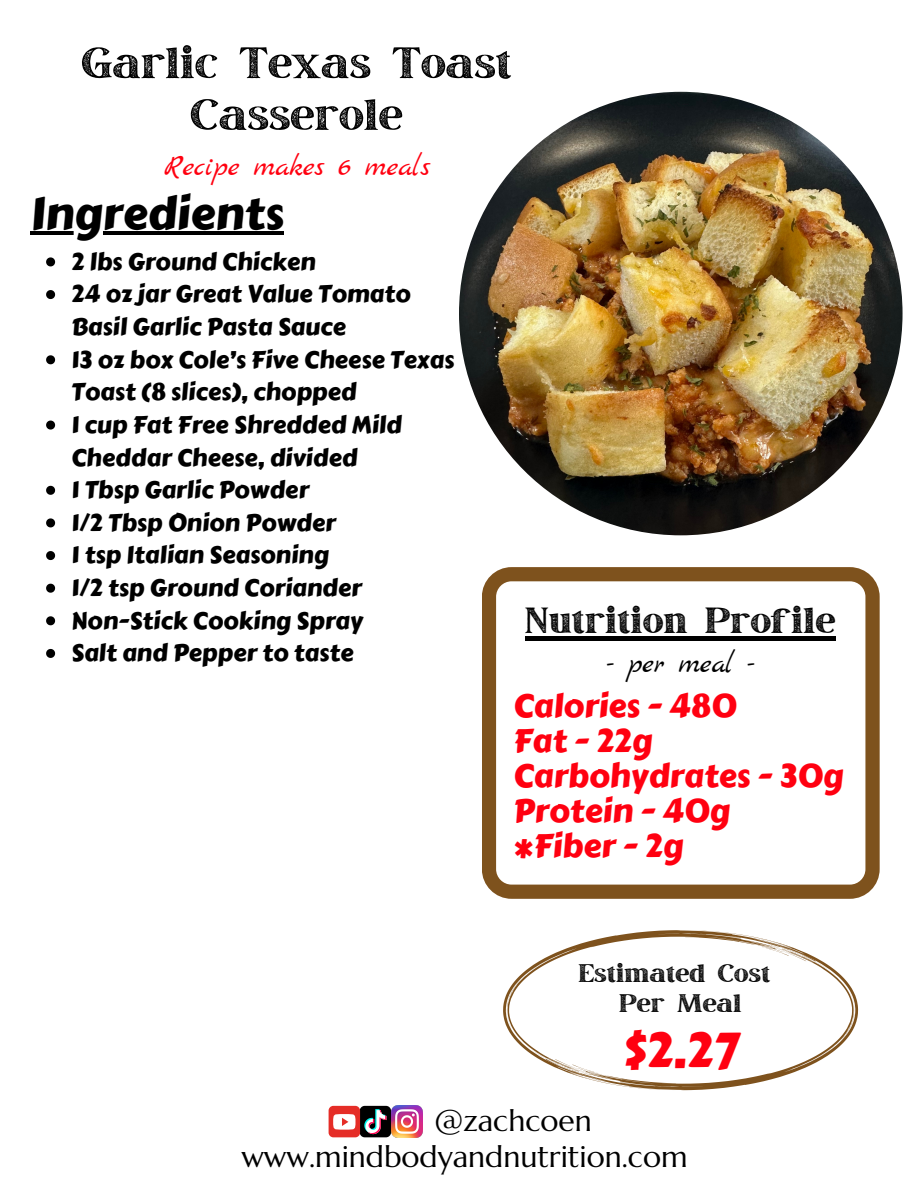
<style>
.page{position:relative;width:918px;height:1188px;background:#fff}
.page>*{position:absolute;margin:0;border:0;box-sizing:border-box;transform-origin:0 0}
.t1{font:52.5px "March Rough";color:#000}
.t2{font:48.45px "Carter One";color:#ff0010}
.t3{font:45px "Carter One";color:#000}
.t4{font:43.35px "March Rough";color:#000}
.t5{font:32.55px "Carter One";color:#ff0010}
.t6{font:30.3px "March Rough";color:#000}
.t7{font:30px "Marcellus";color:#000}
.t8{font:30px "Marck Script";color:#ff0010}
.t9{font:29.85px "Marck Script";color:#000}
.t10{font:24px/32.7px "Carter One";color:#000}
</style>
<div class="page">
<img style="left:459px;top:92px;width:444px;height:443px;border-radius:50%">
<svg style="left:503px;top:958px;width:42px;height:97px"></svg>
<svg style="left:507px;top:959px;width:38px;height:69px"></svg>
<svg style="left:545px;top:930px;width:313px;height:160px"></svg>
<svg style="left:532px;top:1050px;width:115px;height:38px"></svg>
<svg style="left:811px;top:992px;width:44px;height:70px"></svg>
<svg style="left:714px;top:933px;width:115px;height:37px"></svg>
<svg style="left:482px;top:567px;width:398px;height:332px"></svg>
<img style="left:391px;top:1106px;width:32px;height:31px">
<div style="left:329px;top:1106px;width:31px;height:31px;background:#e52d27;border-radius:5px"></div>
<svg style="left:333px;top:1106px;width:58px;height:31px"></svg>
<hr style="left:30px;top:232px;width:254px;height:3px;background:#000">
<svg style="left:46px;top:257px;width:9px;height:9px"></svg>
<svg style="left:46px;top:290px;width:9px;height:9px"></svg>
<svg style="left:46px;top:355px;width:9px;height:9px"></svg>
<svg style="left:46px;top:421px;width:9px;height:9px"></svg>
<svg style="left:46px;top:486px;width:9px;height:9px"></svg>
<svg style="left:46px;top:518px;width:9px;height:9px"></svg>
<svg style="left:46px;top:551px;width:9px;height:9px"></svg>
<svg style="left:46px;top:584px;width:9px;height:9px"></svg>
<svg style="left:46px;top:616px;width:9px;height:9px"></svg>
<svg style="left:46px;top:649px;width:9px;height:9px"></svg>
<hr style="left:525px;top:636px;width:311px;height:4px;background:#000">
<p class="t1" style="left:82px;top:39px;width:432px">Garlic Texas Toast</p>
<p class="t1" style="left:191px;top:91px;width:214px">Casserole</p>
<p class="t8" style="left:164px;top:149px;width:268px">Recipe makes 6 meals</p>
<p class="t3" style="left:30px;top:180px;width:255px">Ingredients</p>
<p class="t10" style="left:71px;top:245px;width:246px">2 lbs Ground Chicken</p>
<p class="t10" style="left:71px;top:278px;width:341px">24 oz jar Great Value Tomato<br>Basil Garlic Pasta Sauce</p>
<p class="t10" style="left:71px;top:343px;width:384px">13 oz box Cole’s Five Cheese Texas<br>Toast (8 slices), chopped</p>
<p class="t10" style="left:71px;top:409px;width:332px">1 cup Fat Free Shredded Mild<br>Cheddar Cheese, divided</p>
<p class="t10" style="left:71px;top:474px;width:239px">1 Tbsp Garlic Powder</p>
<p class="t10" style="left:71px;top:506px;width:266px">1/2 Tbsp Onion Powder</p>
<p class="t10" style="left:71px;top:539px;width:259px">1 tsp Italian Seasoning</p>
<p class="t10" style="left:71px;top:572px;width:292px">1/2 tsp Ground Coriander</p>
<p class="t10" style="left:71px;top:604px;width:293px">Non-Stick Cooking Spray</p>
<p class="t10" style="left:71px;top:637px;width:284px">Salt and Pepper to taste</p>
<p class="t4" style="left:525px;top:600px;width:312px">Nutrition Profile</p>
<p class="t9" style="left:607px;top:646px;width:148px">- per meal -</p>
<p class="t5" style="left:513px;top:681px;width:225px">Calories - 480</p>
<p class="t5" style="left:513px;top:716px;width:141px">Fat - 22g</p>
<p class="t5" style="left:513px;top:751px;width:332px">Carbohydrates - 30g</p>
<p class="t5" style="left:513px;top:786px;width:219px">Protein - 40g</p>
<p class="t5" style="left:513px;top:821px;width:172px">*Fiber - 2g</p>
<p class="t6" style="left:579px;top:960px;width:193px">Estimated Cost</p>
<p class="t6" style="left:620px;top:990px;width:124px">Per Meal</p>
<p class="t2" style="left:623px;top:1014px;width:117px">$2.27</p>
<p class="t7" style="left:434px;top:1102px;width:159px">@zachcoen</p>
<p class="t7" style="left:241px;top:1138px;width:448px">www.mindbodyandnutrition.com</p>
</div>
